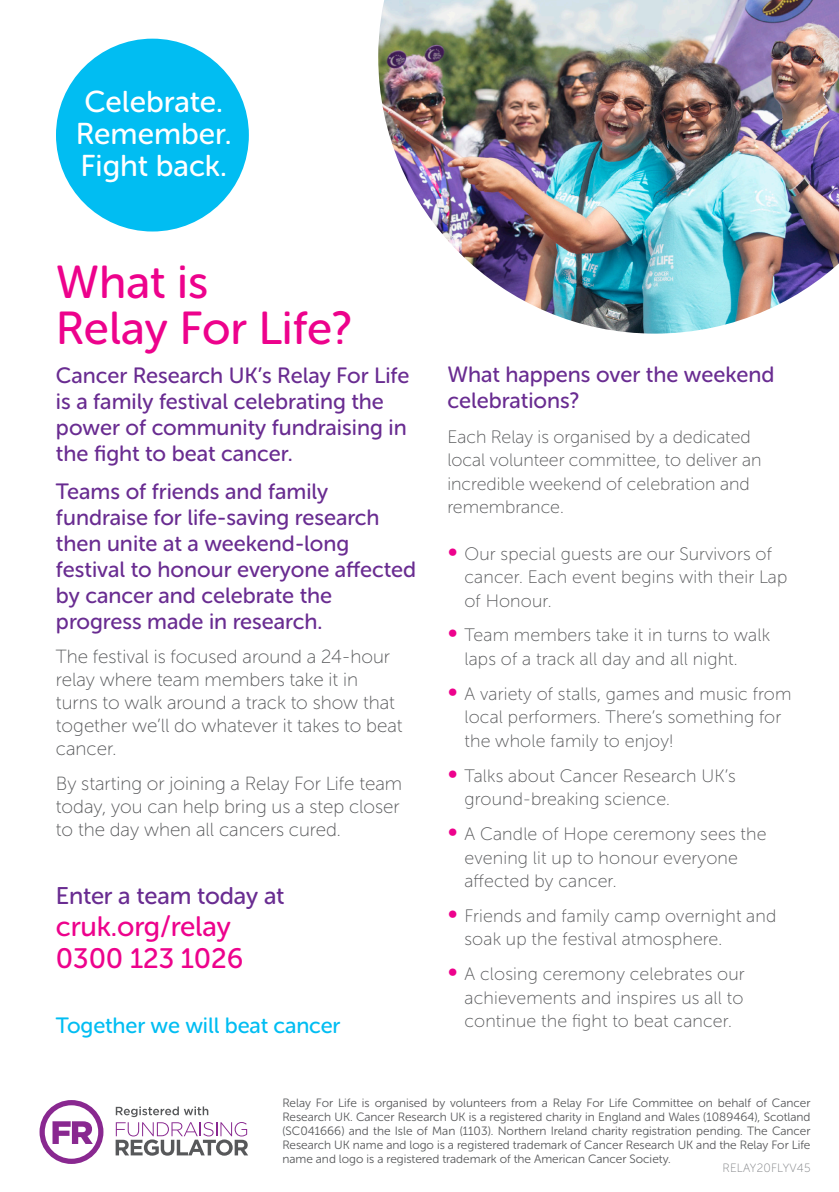
<style>
.page{position:relative;width:839px;height:1192px;background:#fff}
.page>*{position:absolute;margin:0;border:0;box-sizing:border-box;transform-origin:0 0}
.t1{font:46px/46px "Museo Sans Rounded 500";color:#ed028c}
.t2{font:30px/32px "Museo Sans Rounded 500";color:#fff}
.t3{font:28px/32px "Museo Sans Rounded 500";letter-spacing:-.005em;color:#ed028c}
.t4{font:24px "Museo Sans Rounded 500";letter-spacing:-.01em;color:#692c91}
.t5{font:22px/26px "Museo Sans Rounded 500";color:#692c91}
.t6{font:22px "Museo Sans Rounded 500";letter-spacing:-.005em;color:#01bdf2}
.t7{font:19px/23px "Museo Sans Rounded 100";color:#57585a}
.t8{font:18px/23.6px "Museo Sans Rounded 100";letter-spacing:.01em;color:#57585a}
.t9{font:12px/14px "Museo Sans Rounded 300";color:#57585a;text-align:justify}
.t10{font:12px "Museo Sans Rounded 100";letter-spacing:.02em;color:#808285}
.s1{font-size:28px;color:#ed028c}
</style>
<div class="page">
<img style="left:378px;top:0;width:460px;height:333px">
<div style="left:56px;top:39px;width:193px;height:192px;background:#01bdf2;border-radius:50%"></div>
<svg style="left:40px;top:1100px;width:63px;height:63px"></svg>
<svg style="left:116px;top:1106px;width:132px;height:49px"></svg>
<h2 class="t2" style="left:76px;top:86px;width:157px">Celebrate.<br>Remember.<br>Fight back.</h2>
<h1 class="t1" style="left:56px;top:259px;width:298px">What is<br>Relay For Life?</h1>
<p class="t5" style="left:56px;top:363px;width:355px">Cancer Research UK’s Relay For Life is a family festival celebrating the power of community fundraising in the fight to beat cancer.</p>
<p class="t5" style="left:56px;top:478px;width:362px">Teams of friends and family fundraise for life-saving research then unite at a weekend-long festival to honour everyone affected by cancer and celebrate the progress made in research.</p>
<p class="t7" style="left:56px;top:645px;width:348px">The festival is focused around a 24-hour relay where team members take it in turns to walk around a track to show that together we’ll do whatever it takes to beat cancer.</p>
<p class="t7" style="left:56px;top:771px;width:347px">By starting or joining a Relay For Life team today, you can help bring us a step closer to the day when all cancers cured.</p>
<h3 class="t4" style="left:56px;top:882px;width:230px">Enter a team today at</h3>
<h3 class="t3" style="left:56px;top:910px;width:189px">cruk.org/relay<br>0300 123 1026</h3>
<p class="t6" style="left:56px;top:1013px;width:286px">Together we will beat cancer</p>
<p class="t5" style="left:447px;top:361px;width:328px">What happens over the weekend celebrations?</p>
<p class="t8" style="left:447px;top:425px;width:315px">Each Relay is organised by a dedicated local volunteer committee, to deliver an incredible weekend of celebration and remembrance.</p>
<p class="t8" style="left:464px;top:541px;width:324px;text-indent:-17px"><span class="s1">•</span> Our special guests are our Survivors of cancer. Each event begins with their Lap of Honour.</p>
<p class="t8" style="left:464px;top:623px;width:307px;text-indent:-17px"><span class="s1">•</span> Team members take it in turns to walk laps of a track all day and all night.</p>
<p class="t8" style="left:464px;top:682px;width:328px;text-indent:-17px"><span class="s1">•</span> A variety of stalls, games and music from local performers. There’s something for the whole family to enjoy!</p>
<p class="t8" style="left:464px;top:763px;width:273px;text-indent:-17px"><span class="s1">•</span> Talks about Cancer Research UK’s ground-breaking science.</p>
<p class="t8" style="left:464px;top:822px;width:303px;text-indent:-17px"><span class="s1">•</span> A Candle of Hope ceremony sees the evening lit up to honour everyone affected by cancer.</p>
<p class="t8" style="left:464px;top:904px;width:313px;text-indent:-17px"><span class="s1">•</span> Friends and family camp overnight and soak up the festival atmosphere.</p>
<p class="t8" style="left:464px;top:962px;width:282px;text-align:justify;text-indent:-17px"><span class="s1">•</span> A closing ceremony celebrates our achievements and inspires us all to continue the fight to beat cancer.</p>
<p class="t9" style="left:282px;top:1096px;width:529px">Relay For Life is organised by volunteers from a Relay For Life Committee on behalf of Cancer Research UK. Cancer Research UK is a registered charity in England and Wales (1089464), Scotland (SC041666) and the Isle of Man (1103). Northern Ireland charity registration pending. The Cancer Research UK name and logo is a registered trademark of Cancer Research UK and the Relay For Life name and logo is a registered trademark of the American Cancer Society.</p>
<p class="t10" style="left:722px;top:1161px;width:89px">RELAY20FLYV45</p>
</div>
